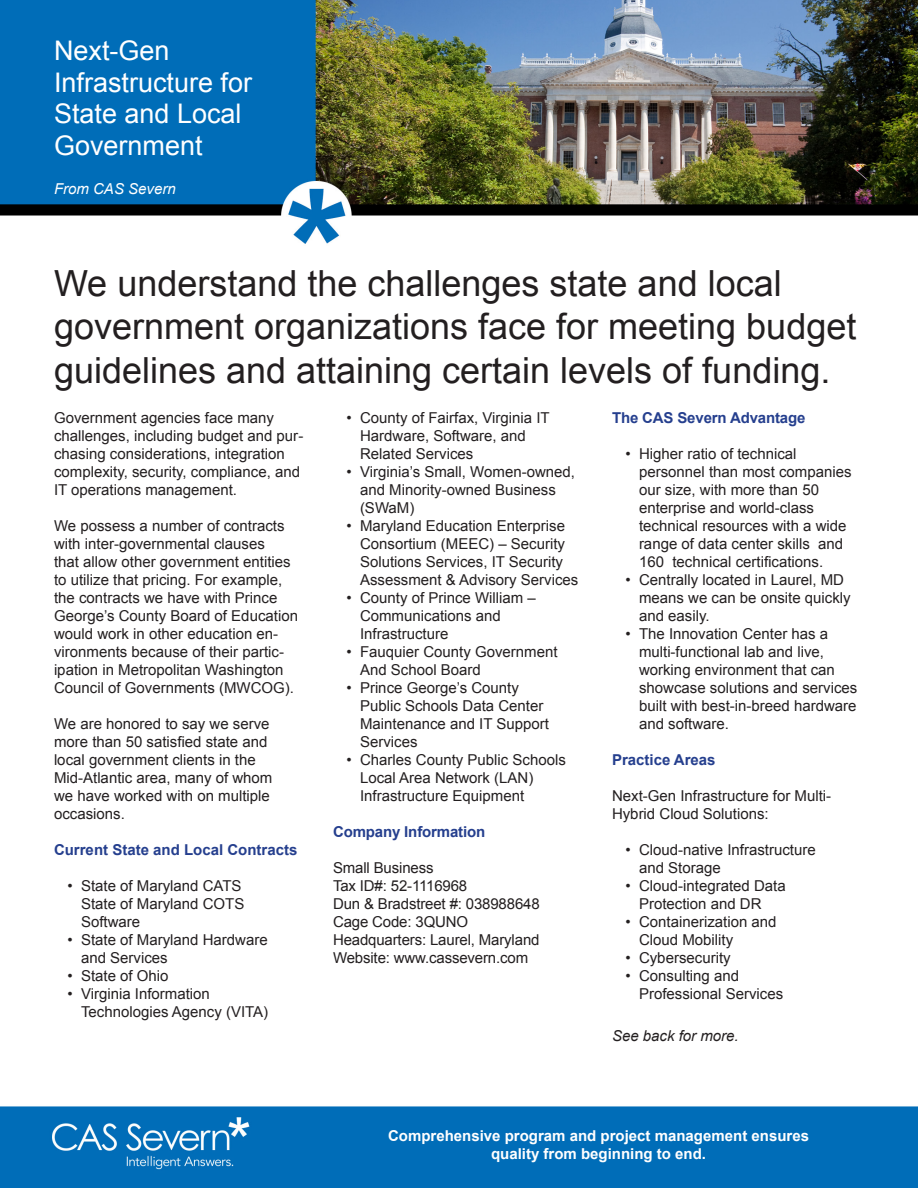
<style>
.page{position:relative;width:918px;height:1188px;background:#fff}
.page>*{position:absolute;margin:0;border:0;box-sizing:border-box;transform-origin:0 0}
.t1{font:36px/43.2px "Arial";color:#231f20}
.t2{font:27px "Arial";color:#fff}
.t3{font:15px/18px "Arial";color:#231f20}
.t4{font:700 15px "Arial";color:#253f8e}
.t5{font:700 15px "Arial";color:#fff}
.t6{font:italic 15px "Arial";color:#231f20}
.t7{font:italic 15px "Arial";color:#fff}
</style>
<div class="page">
<img style="left:0;top:0;width:918px;height:1188px">
<p class="t2" style="left:54px;top:33px;width:117px">Next-Gen</p>
<p class="t2" style="left:54px;top:64px;width:200px">Infrastructure for</p>
<p class="t2" style="left:54px;top:96px;width:189px">State and Local</p>
<p class="t2" style="left:54px;top:127px;width:150px">Government</p>
<p class="t7" style="left:54px;top:179px;width:123px">From CAS Severn</p>
<p class="t1" style="left:54px;top:262px;width:729px">We understand the challenges state and local</p>
<p class="t1" style="left:54px;top:306px;width:804px">government organizations face for meeting budget guidelines and attaining certain levels of funding.</p>
<p class="t3" style="left:54px;top:409px;width:251px">Government agencies face many challenges, including budget and pur&shy;chasing considerations, integration complexity, security, compliance, and IT operations management.</p>
<p class="t3" style="left:54px;top:517px;width:246px">We possess a number of contracts with inter-governmental clauses<br>that allow other government entities to utilize that pricing. For example, the contracts we have with Prince George’s County Board of Education would work in other education en&shy;vironments because of their partic&shy;ipation in Metropolitan Washington Council of Governments (MWCOG).</p>
<p class="t3" style="left:54px;top:715px;width:217px">We are honored to say we serve more than 50 satisfied state and</p>
<p class="t3" style="left:54px;top:751px;width:220px">local government clients in the<br>Mid-Atlantic area, many of whom</p>
<p class="t3" style="left:54px;top:787px;width:217px">we have worked with on multiple occasions.</p>
<p class="t4" style="left:54px;top:840px;width:245px">Current State and Local Contracts</p>
<p class="t3" style="left:81px;top:877px;width:165px;text-indent:-14px">• State of Maryland CATS<br>State of Maryland COTS<br>Software</p>
<p class="t3" style="left:81px;top:931px;width:188px;text-indent:-14px">• State of Maryland Hardware and Services</p>
<p class="t3" style="left:68px;top:967px;width:103px">• State of Ohio</p>
<p class="t3" style="left:81px;top:985px;width:189px;text-indent:-14px">• Virginia Information<br>Technologies Agency (VITA)</p>
<p class="t3" style="left:360px;top:409px;width:191px;text-indent:-14px">• County of Fairfax, Virginia IT<br>Hardware, Software, and<br>Related Services</p>
<p class="t3" style="left:360px;top:463px;width:217px;text-indent:-14px">• Virginia’s Small, Women-owned, and Minority-owned Business (SWaM)</p>
<p class="t3" style="left:360px;top:517px;width:220px;text-indent:-14px">• Maryland Education Enterprise<br>Consortium (MEEC) – Security<br>Solutions Services, IT Security<br>Assessment &amp; Advisory Services</p>
<p class="t3" style="left:360px;top:589px;width:177px;text-indent:-14px">• County of Prince William –<br>Communications and<br>Infrastructure</p>
<p class="t3" style="left:360px;top:643px;width:199px;text-indent:-14px">• Fauquier County Government<br>And School Board</p>
<p class="t3" style="left:360px;top:679px;width:191px;text-indent:-14px">• Prince George’s County<br>Public Schools Data Center<br>Maintenance and IT Support<br>Services</p>
<p class="t3" style="left:360px;top:751px;width:207px;text-indent:-14px">• Charles County Public Schools<br>Local Area Network (LAN)<br>Infrastructure Equipment</p>
<p class="t4" style="left:333px;top:822px;width:154px">Company Information</p>
<p class="t3" style="left:333px;top:859px;width:208px">Small Business<br>Tax ID#: 52-1116968<br>Dun &amp; Bradstreet #: 038988648<br>Cage Code: 3QUNO<br>Headquarters: Laurel, Maryland<br>Website: www.cassevern.com</p>
<p class="t4" style="left:612px;top:408px;width:195px">The CAS Severn Advantage</p>
<p class="t3" style="left:639px;top:445px;width:214px;text-indent:-14px">• Higher ratio of technical personnel than most companies our size, with more than 50 enterprise and world-class technical resources with a wide range of data center skills and<br>160 technical certifications.</p>
<p class="t3" style="left:639px;top:571px;width:213px;text-indent:-14px">• Centrally located in Laurel, MD means we can be onsite quickly and easily.</p>
<p class="t3" style="left:639px;top:625px;width:220px;text-indent:-14px">• The Innovation Center has a multi-functional lab and live, working environment that can showcase solutions and services built with best-in-breed hardware and software.</p>
<p class="t4" style="left:612px;top:750px;width:105px">Practice Areas</p>
<p class="t3" style="left:612px;top:787px;width:221px">Next-Gen Infrastructure for Multi-<br>Hybrid Cloud Solutions:</p>
<p class="t3" style="left:639px;top:841px;width:178px;text-indent:-14px">• Cloud-native Infrastructure and Storage</p>
<p class="t3" style="left:639px;top:877px;width:148px;text-indent:-14px">• Cloud-integrated Data<br>Protection and DR</p>
<p class="t3" style="left:639px;top:913px;width:139px;text-indent:-14px">• Containerization and<br>Cloud Mobility</p>
<p class="t3" style="left:626px;top:949px;width:107px">• Cybersecurity</p>
<p class="t3" style="left:639px;top:967px;width:146px;text-indent:-14px">• Consulting and<br>Professional Services</p>
<p class="t6" style="left:612px;top:1026px;width:128px">See back for more.</p>
<p class="t5" style="left:388px;top:1126px;width:422px">Comprehensive program and project management ensures</p>
<p class="t5" style="left:491px;top:1144px;width:217px">quality from beginning to end.</p>
</div>
